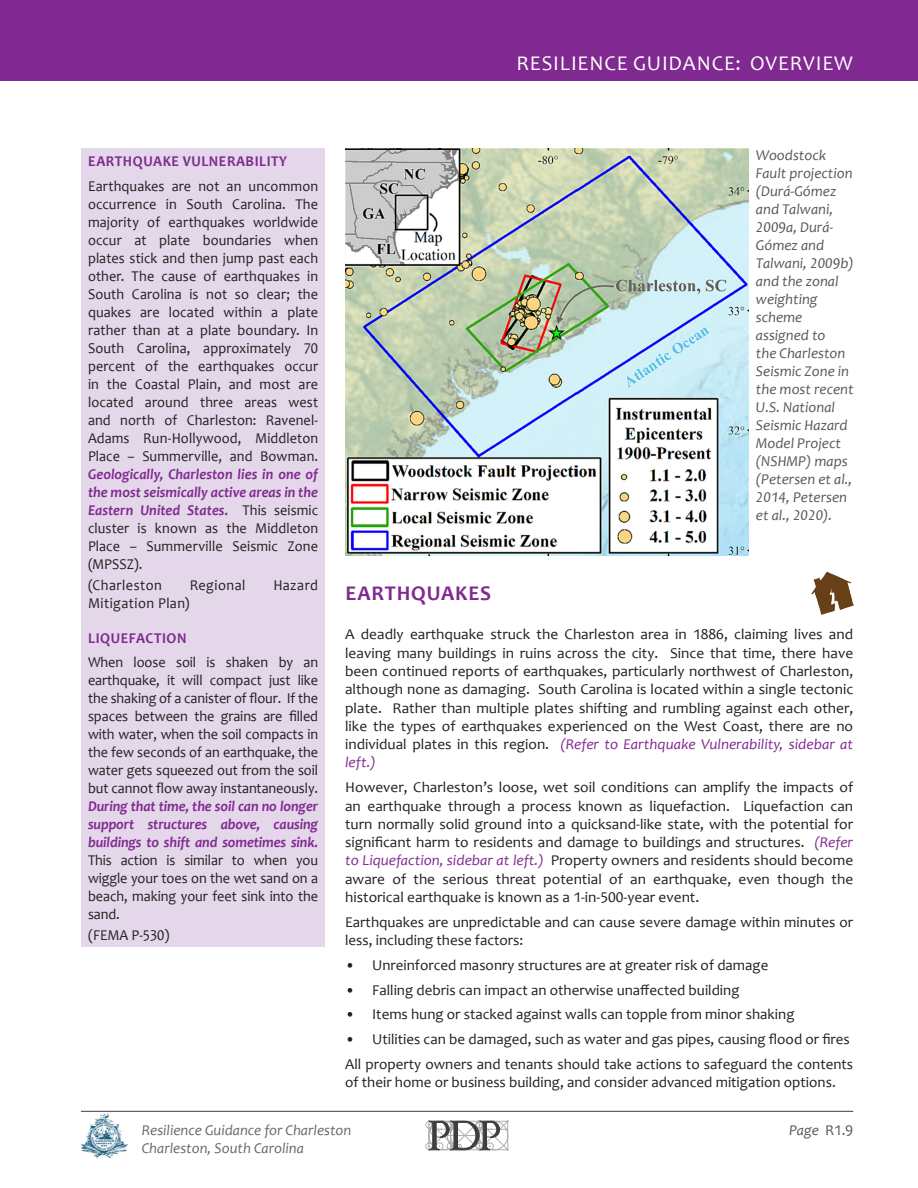
<style>
.page{position:relative;width:918px;height:1188px;background:#fff}
.page>*{position:absolute;margin:0;border:0;box-sizing:border-box;transform-origin:0 0}
.t1{font:21px "Candara";letter-spacing:.04em;color:#fff}
.t2{font:700 21px "Candara";letter-spacing:.04em;color:#802990}
.t3{font:15px/18.3px "Candara";color:#231f20;text-align:justify}
.t4{font:15px/18px "Candara";color:#231f20;text-align:justify;scale:.95 1}
.t5{font:italic 700 15px/18px "Candara";letter-spacing:-.005em;color:#802990;text-align:justify;scale:.95 1}
.t6{font:italic 15px/18px "Candara";color:#57585a}
.t7{font:italic 15px/18px "Candara";color:#69696c}
.t8{font:700 15px "Candara";letter-spacing:.04em;color:#802990;scale:.95 1}
.t9{font:15px "Candara";letter-spacing:.03em;color:#231f20;scale:.95 1}
.s1{font-weight:400;font-style:normal;color:#231f20}
.s2{font-style:italic;color:#802990}
.s3{font-style:normal}
</style>
<div class="page">
<img style="left:81px;top:1113px;width:47px;height:45px">
<svg style="left:426px;top:1120px;width:83px;height:31px"></svg>
<div style="left:0;top:0;width:918px;height:81px;background:#802990"></div>
<hr style="left:81px;top:1111px;width:772px;height:1px;background:#3e3e3f">
<div style="left:81px;top:148px;width:244px;height:799px;background:#e3d7e9"></div>
<img style="left:345px;top:148px;width:404px;height:408px">
<img style="left:811px;top:572px;width:42px;height:42px">
<h1 class="t1" style="left:516px;top:50px;width:338px">RESILIENCE GUIDANCE: OVERVIEW</h1>
<p class="t8" style="left:88px;top:152px;width:211px">EARTHQUAKE VULNERABILITY</p>
<p class="t4" style="left:88px;top:177px;width:244px">Earthquakes are not an uncommon occurrence in South Carolina. The majority of earthquakes worldwide occur at plate boundaries when plates stick and then jump past each other. The cause of earthquakes in South Carolina is not so clear; the quakes are located within a plate rather than at a plate boundary. In South Carolina, approximately 70 percent of the earthquakes occur in the Coastal Plain, and most are located around three areas west and north of Charleston: Ravenel-Adams Run-Hollywood, Middleton Place – Summerville, and Bowman.</p>
<p class="t5" style="left:88px;top:465px;width:244px">Geologically, Charleston lies in one of the most seismically active areas in the Eastern United States. <span class="s1">This seismic cluster is known as the Middleton Place – Summerville Seismic Zone (MPSSZ).</span></p>
<p class="t9" style="left:88px;top:576px;width:79px">(Charleston</p>
<p class="t9" style="left:190px;top:576px;width:60px">Regional</p>
<p class="t4" style="left:273px;top:576px;width:49px">Hazard</p>
<p class="t9" style="left:88px;top:594px;width:109px">Mitigation Plan)</p>
<p class="t8" style="left:88px;top:628px;width:105px">LIQUEFACTION</p>
<p class="t4" style="left:88px;top:653px;width:244px">When loose soil is shaken by an earthquake, it will compact just like the shaking of a canister of flour. If the spaces between the grains are filled with water, when the soil compacts in the few seconds of an earthquake, the water gets squeezed out from the soil but cannot flow away instantaneously.</p>
<p class="t5" style="left:88px;top:797px;width:244px">During that time, the soil can no longer support structures above, causing buildings to shift and sometimes sink.</p>
<p class="t4" style="left:88px;top:851px;width:244px">This action is similar to when you wiggle your toes on the wet sand on a beach, making your feet sink into the sand.</p>
<p class="t4" style="left:88px;top:926px;width:87px">(FEMA P-530)</p>
<p class="t6" style="left:756px;top:146px;width:99px">Woodstock<br>Fault projection (Durá-Gómez and Talwani,<br>2009a, Durá-<br>Gómez and<br>Talwani, 2009b) and the zonal weighting scheme assigned to<br>the Charleston<br>Seismic Zone in the most recent<br>U.S. National<br>Seismic Hazard<br>Model Project (NSHMP) maps (Petersen et al.,<br>2014, Petersen et al., 2020).</p>
<h1 class="t2" style="left:346px;top:580px;width:147px">EARTHQUAKES</h1>
<p class="t3" style="left:345px;top:625px;width:510px">A deadly earthquake struck the Charleston area in 1886, claiming lives and leaving many buildings in ruins across the city. Since that time, there have been continued reports of earthquakes, particularly northwest of Charleston, although none as damaging. South Carolina is located within a single tectonic plate. Rather than multiple plates shifting and rumbling against each other, like the types of earthquakes experienced on the West Coast, there are no individual plates in this region. <span class="s2">(Refer to Earthquake Vulnerability, sidebar at left.)</span></p>
<p class="t3" style="left:345px;top:778px;width:510px">However, Charleston’s loose, wet soil conditions can amplify the impacts of an earthquake through a process known as liquefaction. Liquefaction can turn normally solid ground into a quicksand-like state, with the potential for significant harm to residents and damage to buildings and structures. <span class="s2">(Refer to Liquefaction, sidebar at left.)</span> Property owners and residents should become aware of the serious threat potential of an earthquake, even though the historical earthquake is known as a 1-in-500-year event.</p>
<p class="t3" style="left:345px;top:913px;width:510px">Earthquakes are unpredictable and can cause severe damage within minutes or less, including these factors:</p>
<p class="t3" style="left:345px;top:956px;width:425px">• Unreinforced masonry structures are at greater risk of damage</p>
<p class="t3" style="left:345px;top:981px;width:396px">• Falling debris can impact an otherwise unaffected building</p>
<p class="t3" style="left:345px;top:1005px;width:451px">• Items hung or stacked against walls can topple from minor shaking</p>
<p class="t3" style="left:345px;top:1027px;width:510px;line-height:24.8px">• Utilities can be damaged, such as water and gas pipes, causing flood or fires<br>All property owners and tenants should take actions to safeguard the contents</p>
<p class="t3" style="left:345px;top:1073px;width:492px">of their home or business building, and consider advanced mitigation options.</p>
<p class="t7" style="left:142px;top:1121px;width:211px">Resilience Guidance for Charleston<br>Charleston, South Carolina</p>
<p class="t6" style="left:789px;top:1121px;width:66px">Page <span class="s3">R1.9</span></p>
</div>
